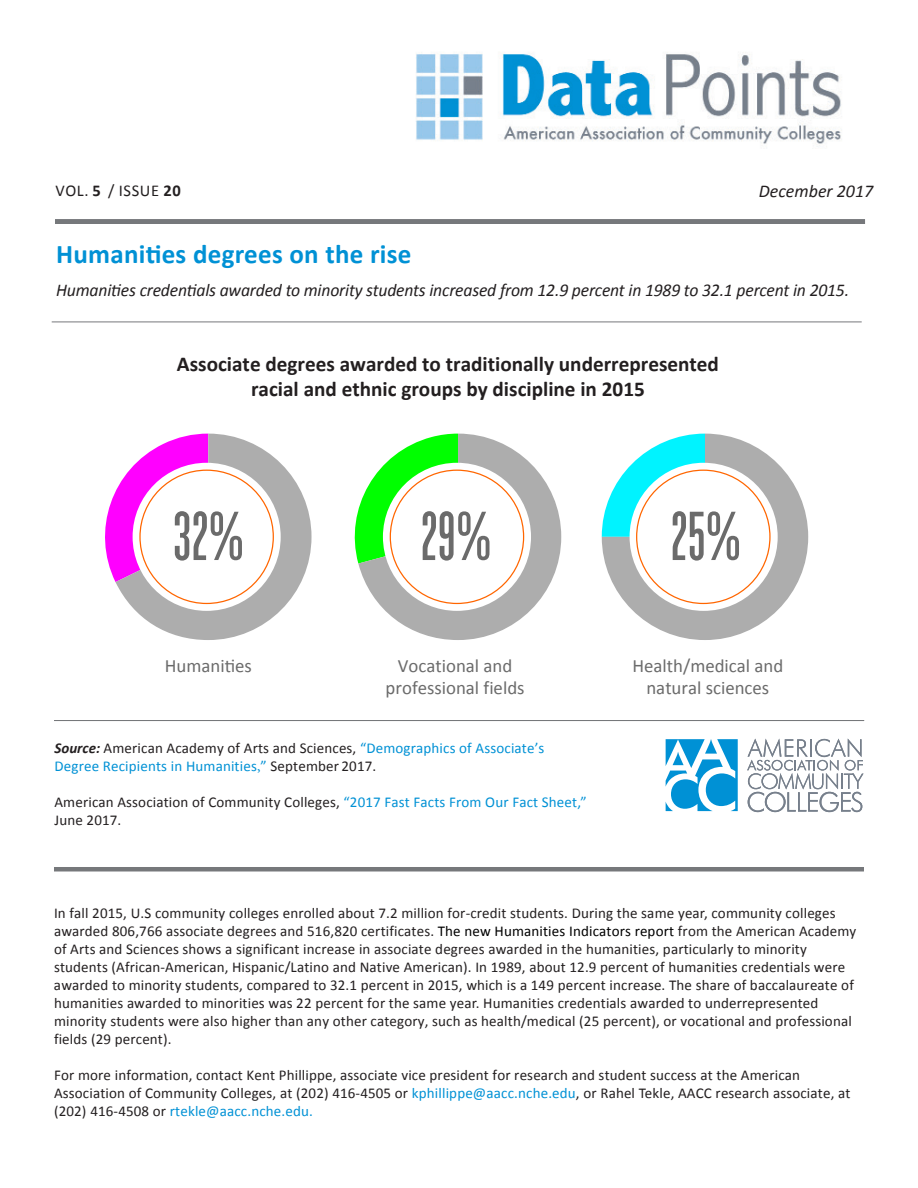
<style>
.page{position:relative;width:918px;height:1188px;background:#fff}
.page>*{position:absolute;margin:0;border:0;box-sizing:border-box;transform-origin:0 0}
.t1{font:69px "Filmotype Giant";color:#6b6b6b}
.t2{font:700 27px "Calibri";letter-spacing:.01em;color:#0091d5}
.t3{font:700 21.15px/25.5px "Calibri";color:#231f20;text-align:center}
.t4{font:18.9px/21.3px "Calibri";color:#6b6b6b;text-align:center}
.t5{font:italic 18px "Calibri";letter-spacing:-.01em;color:#231f20}
.t6{font:16.5px "Calibri";letter-spacing:.04em;color:#231f20}
.t7{font:15px/18px "Calibri";letter-spacing:.01em;color:#231f20}
.t8{font:15px/18px "Calibri";letter-spacing:.01em;color:#0091d5}
.s1{font-weight:700}
.s2{font-weight:700;font-style:italic;color:#231f20}
.s3{color:#231f20}
.s4{font-family:"Minion Pro"}
.s5{color:#0091d5}
.s6{color:#000}
</style>
<div class="page">
<img style="left:416px;top:52px;width:425px;height:95px">
<svg style="left:105px;top:434px;width:207px;height:206px"></svg>
<svg style="left:354px;top:434px;width:207px;height:206px"></svg>
<svg style="left:602px;top:434px;width:206px;height:206px"></svg>
<div style="left:133px;top:463px;width:148px;height:148px;background:#fff;border-radius:50%"></div>
<div style="left:383px;top:463px;width:148px;height:148px;background:#fff;border-radius:50%"></div>
<div style="left:630px;top:463px;width:148px;height:148px;background:#fff;border-radius:50%"></div>
<div style="left:55px;top:219px;width:810px;height:5px;background:#76787b"></div>
<svg style="left:747px;top:739px;width:117px;height:73px"></svg>
<svg style="left:666px;top:739px;width:72px;height:72px"></svg>
<hr style="left:54px;top:867px;width:810px;height:4px;background:#76787b">
<hr style="left:54px;top:720px;width:810px;height:1px;background:#76787b">
<hr style="left:52px;top:322px;width:810px;height:1px;background:#76787b">
<p class="t6" style="left:55px;top:180px;width:127px">VOL. <span class="s1">5</span> / ISSUE <span class="s1">20</span></p>
<p class="t5" style="left:759px;top:179px;width:116px">December 2017</p>
<p class="t2" style="left:56px;top:237px;width:357px">Humanities degrees on the rise</p>
<p class="t5" style="left:56px;top:278px;width:795px">Humanities credentials awarded to minority students increased from 12.9 percent in 1989 to 32.1 percent in 2015.</p>
<p class="t3" style="left:177px;top:351px;width:544px">Associate degrees awarded to traditionally underrepresented racial and ethnic groups by discipline in 2015</p>
<p class="t1" style="left:173px;top:500px;width:72px">32%</p>
<p class="t1" style="left:421px;top:500px;width:72px">29%</p>
<p class="t1" style="left:671px;top:500px;width:72px">25%</p>
<p class="t4" style="left:165px;top:656px;width:89px">Humanities</p>
<p class="t4" style="left:386px;top:656px;width:140px">Vocational and professional fields</p>
<p class="t4" style="left:632px;top:656px;width:152px">Health/medical and natural sciences</p>
<p class="t8" style="left:54px;top:739px;width:492px"><span class="s2">Source:</span> <span class="s3">American Academy of Arts and Sciences,</span> “Demographics of Associate’s<br>Degree Recipients in Humanities<span class="s4">,</span>” <span class="s3">September 2017.</span></p>
<p class="t7" style="left:54px;top:793px;width:534px">American Association of Community Colleges, <span class="s5">“2017 Fast Facts From Our Fact Sheet,”<br></span>June 2017.</p>
<p class="t7" style="left:54px;top:904px;width:804px">In fall 2015, U.S community colleges enrolled about 7.2 million for-credit students. During the same year, community colleges awarded 806,766 associate degrees and 516,820 certificates. <span class="s6">The new Humanities Indicators report</span> from the American Academy of Arts and Sciences shows a significant increase in associate degrees awarded in the humanities, particularly to minority students (African-American, Hispanic/Latino and Native American). In 1989, about 12.9 percent of humanities credentials were awarded to minority students, compared to 32.1 percent in 2015, which is a 149 percent increase. The share of baccalaureate of humanities awarded to minorities was 22 percent for the same year. Humanities credentials awarded to underrepresented minority students were also higher than any other category, such as health/medical (25 percent), or vocational and professional fields (29 percent).</p>
<p class="t7" style="left:54px;top:1066px;width:798px">For more information, contact Kent Phillippe, associate vice president for research and student success at the American<br>Association of Community Colleges, at (202) 416-4505 or <span class="s5">kphillippe@aacc.nche.edu</span>, or Rahel Tekle, AACC research associate, at (202) 416-4508 or <span class="s5">rtekle@aacc.nche.edu.</span></p>
</div>
